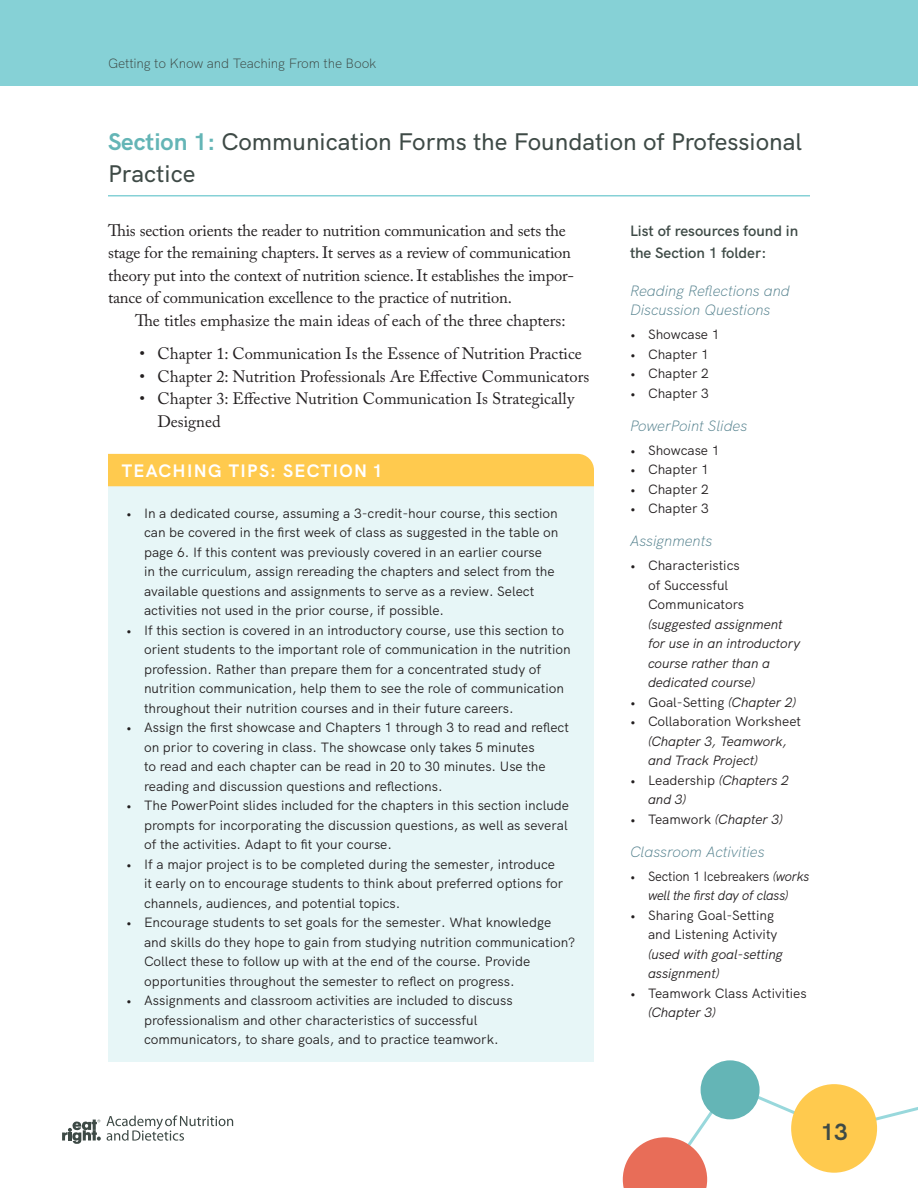
<style>
.page{position:relative;width:918px;height:1188px;background:#fff}
.page>*{position:absolute;margin:0;border:0;box-sizing:border-box;transform-origin:0 0}
.Book_Part_Heading_A{font:500 24px/31.5px "HK Grotesk";color:#3e4a46}
.t1{font:700 23.4px "HK Grotesk";color:#3e4a46}
.Key_Points_Heading{font:700 18px "HK Grotesk";letter-spacing:.075em;color:#fff}
.Paragraph_Flush_Left{font:16.5px/22.5px "Adobe Caslon Pro";letter-spacing:-.01em;color:#231f20}
.Paragraph_Indented{font:16.5px "Adobe Caslon Pro";color:#231f20}
.Heading_C{font:italic 300 15px/19.5px "HK Grotesk";color:#588490}
.Resources_header{font:600 15px/22.5px "HK Grotesk";color:#3e4a46}
.t2{font:13.5px/19.5px "HK Grotesk";color:#231f20}
.t3{font:italic 13.5px/19.5px "HK Grotesk";color:#231f20}
.t4{font:italic 13.5px/19.5px "HK Grotesk";color:#231f20;text-align:center;scale:.95 1}
.t5{font:300 13.5px "HK Grotesk";letter-spacing:-.01em;color:#3e4a46}
.s1{font-weight:700;color:#64b5b6}
.s2{font-style:normal}
.s3{font-style:italic}
</style>
<div class="page">
<svg style="left:623px;top:1082px;width:295px;height:106px"></svg>
<div style="left:701px;top:1060px;width:59px;height:59px;background:#64b5b6;border-radius:50%"></div>
<div style="left:791px;top:1084px;width:86px;height:89px;background:#ffca4e;border-radius:50%"></div>
<svg style="left:62px;top:1115px;width:171px;height:29px"></svg>
<div style="left:0;top:0;width:918px;height:86px;background:#86d1d6"></div>
<div style="left:108px;top:486px;width:486px;height:576px;background:#e7f6f7"></div>
<div style="left:108px;top:454px;width:486px;height:32px;background:#ffca4e"></div>
<hr style="left:108px;top:195px;width:702px;height:1px;background:#86d1d6">
<p class="t5" style="left:108px;top:52px;width:270px">Getting to Know and Teaching From the Book</p>
<p class="Book_Part_Heading_A" style="left:108px;top:124px;width:696px"><span class="s1">Section 1:</span> Communication Forms the Foundation of Professional<br>Practice</p>
<p class="Paragraph_Flush_Left" style="left:108px;top:219px;width:468px">This section orients the reader to nutrition communication and sets the stage for the remaining chapters. It serves as a review of communication theory put into the context of nutrition science. It establishes the impor&shy;tance of communication excellence to the practice of nutrition.</p>
<p class="Paragraph_Indented" style="left:135px;top:310px;width:432px">The titles emphasize the main ideas of each of the three chapters:</p>
<p class="Paragraph_Flush_Left" style="left:140px;top:342px;width:444px">• Chapter 1: Communication Is the Essence of Nutrition Practice</p>
<p class="Paragraph_Flush_Left" style="left:140px;top:365px;width:451px">• Chapter 2: Nutrition Professionals Are Effective Communicators</p>
<p class="Paragraph_Flush_Left" style="left:158px;top:387px;width:418px;text-indent:-18px">• Chapter 3: Effective Nutrition Communication Is Strategically<br>Designed</p>
<p class="Key_Points_Heading" style="left:122px;top:457px;width:261px">TEACHING TIPS: SECTION 1</p>
<p class="t2" style="left:144px;top:502px;width:416px;text-indent:-18px">• In a dedicated course, assuming a 3-credit-hour course, this section can be covered in the first week of class as suggested in the table on page 6. If this content was previously covered in an earlier course<br>in the curriculum, assign rereading the chapters and select from the available questions and assignments to serve as a review. Select activities not used in the prior course, if possible.</p>
<p class="t2" style="left:144px;top:619px;width:428px;text-indent:-18px">• If this section is covered in an introductory course, use this section to orient students to the important role of communication in the nutrition profession. Rather than prepare them for a concentrated study of nutrition communication, help them to see the role of communication throughout their nutrition courses and in their future careers.</p>
<p class="t2" style="left:144px;top:717px;width:426px;text-indent:-18px">• Assign the first showcase and Chapters 1 through 3 to read and reflect on prior to covering in class. The showcase only takes 5 minutes<br>to read and each chapter can be read in 20 to 30 minutes. Use the reading and discussion questions and reflections.</p>
<p class="t2" style="left:144px;top:795px;width:427px;text-align:justify;text-indent:-18px">• The PowerPoint slides included for the chapters in this section include prompts for incorporating the discussion questions, as well as several of the activities. Adapt to fit your course.</p>
<p class="t2" style="left:144px;top:853px;width:421px;text-indent:-18px">• If a major project is to be completed during the semester, introduce it early on to encourage students to think about preferred options for channels, audiences, and potential topics.</p>
<p class="t2" style="left:144px;top:912px;width:433px;text-indent:-18px">• Encourage students to set goals for the semester. What knowledge and skills do they hope to gain from studying nutrition communication?<br>Collect these to follow up with at the end of the course. Provide opportunities throughout the semester to reflect on progress.</p>
<p class="t2" style="left:144px;top:990px;width:370px;text-indent:-18px">• Assignments and classroom activities are included to discuss professionalism and other characteristics of successful communicators, to share goals, and to practice teamwork.</p>
<p class="Resources_header" style="left:630px;top:218px;width:170px">List of resources found in the Section 1 folder:</p>
<p class="Heading_C" style="left:630px;top:279px;width:161px">Reading Reflections and<br>Discussion Questions</p>
<p class="t2" style="left:630px;top:323px;width:91px">• Showcase 1</p>
<p class="t2" style="left:630px;top:343px;width:80px">• Chapter 1</p>
<p class="t2" style="left:630px;top:362px;width:80px">• Chapter 2</p>
<p class="t2" style="left:630px;top:382px;width:80px">• Chapter 3</p>
<p class="Heading_C" style="left:630px;top:414px;width:119px">PowerPoint Slides</p>
<p class="t2" style="left:630px;top:439px;width:91px">• Showcase 1</p>
<p class="t2" style="left:630px;top:458px;width:80px">• Chapter 1</p>
<p class="t2" style="left:630px;top:478px;width:80px">• Chapter 2</p>
<p class="t2" style="left:630px;top:497px;width:80px">• Chapter 3</p>
<p class="Heading_C" style="left:630px;top:530px;width:84px">Assignments</p>
<p class="t3" style="left:648px;top:554px;width:154px;text-indent:-18px"><span class="s2">• Characteristics<br>of Successful<br>Communicators </span>(suggested assignment for use in an introductory course rather than a dedicated course)</p>
<p class="t2" style="left:630px;top:691px;width:168px">• Goal-Setting <span class="s3">(Chapter 2)</span></p>
<p class="t3" style="left:648px;top:710px;width:155px;text-indent:-18px"><span class="s2">• Collaboration Worksheet </span>(Chapter 3, Teamwork, and Track Project)</p>
<p class="t3" style="left:648px;top:769px;width:142px;text-indent:-18px"><span class="s2">• Leadership</span> (Chapters 2 and 3)</p>
<p class="t3" style="left:630px;top:808px;width:154px"><span class="s2">• Teamwork</span> (Chapter 3)</p>
<p class="Heading_C" style="left:630px;top:840px;width:136px">Classroom Activities</p>
<p class="t4" style="left:630px;top:865px;width:190px"><span class="s2">• Section 1 Icebreakers</span> (works well the first day of class)</p>
<p class="t2" style="left:648px;top:904px;width:136px;text-indent:-18px">• Sharing Goal-Setting and Listening Activity <span class="s3">(used with goal-setting assignment)</span></p>
<p class="t2" style="left:648px;top:982px;width:160px;text-indent:-18px">• Teamwork Class Activities <span class="s3">(Chapter 3)</span></p>
<h2 class="t1" style="left:820px;top:1113px;width:29px">13</h2>
</div>
